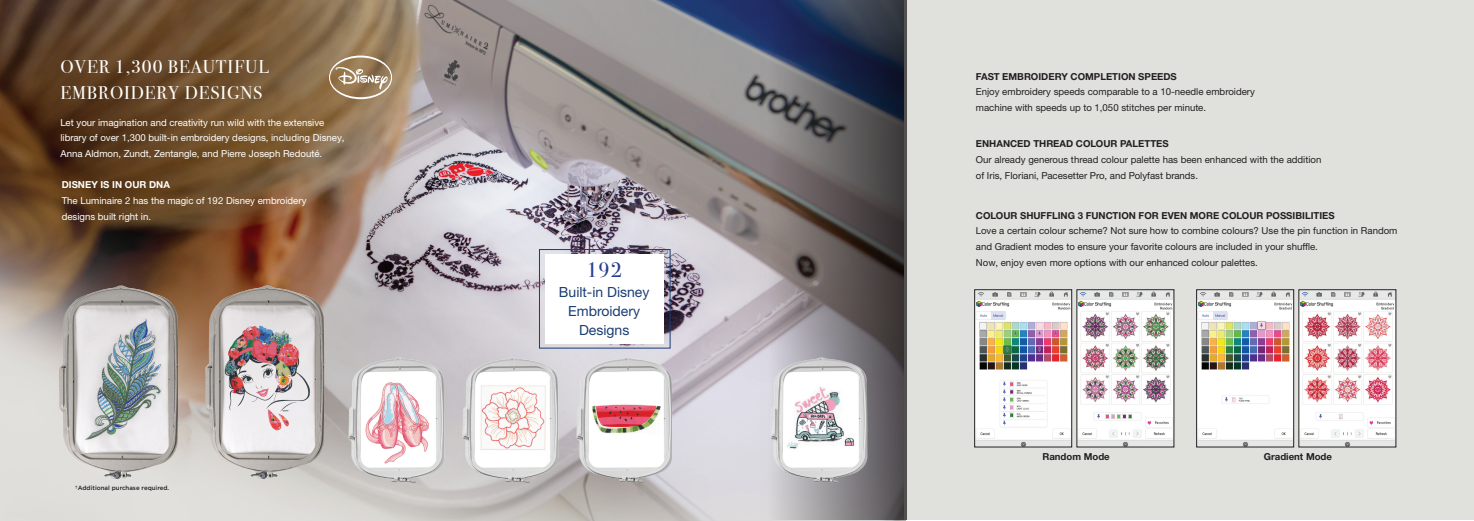
<style>
.page{position:relative;width:1474px;height:521px;background:#fff}
.page>*{position:absolute;margin:0;border:0;box-sizing:border-box;transform-origin:0 0}
.t1{font:21px "Bodoni Svty Two ITCTT";color:#253f8e}
.t2{font:18.38px "Bodoni Svty Two ITCTT";letter-spacing:.05em;color:#fff}
.t3{font:14px "Helvetica Neue LTW1 G";color:#1a3d73}
.t4{font:9.62px/15.8px "Helvetica Neue LTW1 G";color:#231f20}
.t5{font:9.62px/15.8px "Helvetica Neue LTW1 G";color:#fff}
.t6{font:700 9.62px "Helvetica Neue LTW1 G";color:#231f20}
.t7{font:700 9.62px "Helvetica Neue LTW1 G";color:#fff}
.t8{font:500 6.12px "Gotham";color:#231f20}
</style>
<div class="page">
<img style="left:0;top:0;width:905px;height:521px">
<img style="left:59px;top:286px;width:119px;height:193px">
<img style="left:205px;top:285px;width:119px;height:194px">
<img style="left:343px;top:347px;width:103px;height:145px">
<img style="left:457px;top:347px;width:104px;height:145px">
<img style="left:571px;top:347px;width:104px;height:145px">
<div style="left:545px;top:254px;width:119px;height:90px;background:#fff"></div>
<div style="left:539px;top:249px;width:131px;height:99px;border:1px solid #1a3d73"></div>
<svg style="left:329px;top:56px;width:63px;height:43px"></svg>
<div style="left:904px;top:1px;width:569px;height:519px;background:#e0e0dd"></div>
<svg style="left:759px;top:1px;width:147px;height:519px"></svg>
<img style="left:765px;top:347px;width:104px;height:145px">
<img style="left:976px;top:291px;width:93px;height:154px">
<div style="left:974px;top:289px;width:97px;height:158px;border:1px solid #231f20"></div>
<img style="left:1198px;top:291px;width:93px;height:154px">
<div style="left:1196px;top:289px;width:97px;height:158px;border:1px solid #231f20"></div>
<img style="left:1078px;top:291px;width:94px;height:154px">
<img style="left:1300px;top:291px;width:93px;height:154px">
<p class="t2" style="left:60px;top:52px;width:210px">OVER 1,300 BEAUTIFUL</p>
<p class="t2" style="left:60px;top:78px;width:203px">EMBROIDERY DESIGNS</p>
<p class="t5" style="left:60px;top:114px;width:285px">Let your imagination and creativity run wild with the extensive library of over 1,300 built-in embroidery designs, including Disney,<br>Anna Aldmon, Zundt, Zentangle, and Pierre Joseph Redouté.</p>
<p class="t7" style="left:62px;top:179px;width:110px">DISNEY IS IN OUR DNA</p>
<p class="t5" style="left:62px;top:193px;width:246px">The Luminaire 2 has the magic of 192 Disney embroidery designs built right in.</p>
<p class="t8" style="left:75px;top:484px;width:95px">†Additional purchase required.</p>
<p class="t1" style="left:586px;top:253px;width:37px">192</p>
<p class="t3" style="left:559px;top:283px;width:92px">Built-in Disney</p>
<p class="t3" style="left:568px;top:302px;width:73px">Embroidery</p>
<p class="t3" style="left:579px;top:321px;width:52px">Designs</p>
<p class="t6" style="left:975px;top:70px;width:202px">FAST EMBROIDERY COMPLETION SPEEDS</p>
<p class="t4" style="left:975px;top:84px;width:280px">Enjoy embroidery speeds comparable to a 10-needle embroidery machine with speeds up to 1,050 stitches per minute.</p>
<p class="t6" style="left:975px;top:138px;width:194px">ENHANCED THREAD COLOUR PALETTES</p>
<p class="t4" style="left:975px;top:152px;width:347px">Our already generous thread colour palette has been enhanced with the addition of Iris, Floriani, Pacesetter Pro, and Polyfast brands.</p>
<p class="t6" style="left:975px;top:209px;width:360px">COLOUR SHUFFLING 3 FUNCTION FOR EVEN MORE COLOUR POSSIBILITIES</p>
<p class="t4" style="left:975px;top:223px;width:423px">Love a certain colour scheme? Not sure how to combine colours? Use the pin function in Random and Gradient modes to ensure your favorite colours are included in your shuffle.</p>
<p class="t4" style="left:975px;top:254px;width:283px">Now, enjoy even more options with our enhanced colour palettes.</p>
<p class="t6" style="left:1042px;top:451px;width:69px">Random Mode</p>
<p class="t6" style="left:1263px;top:451px;width:70px">Gradient Mode</p>
</div>
